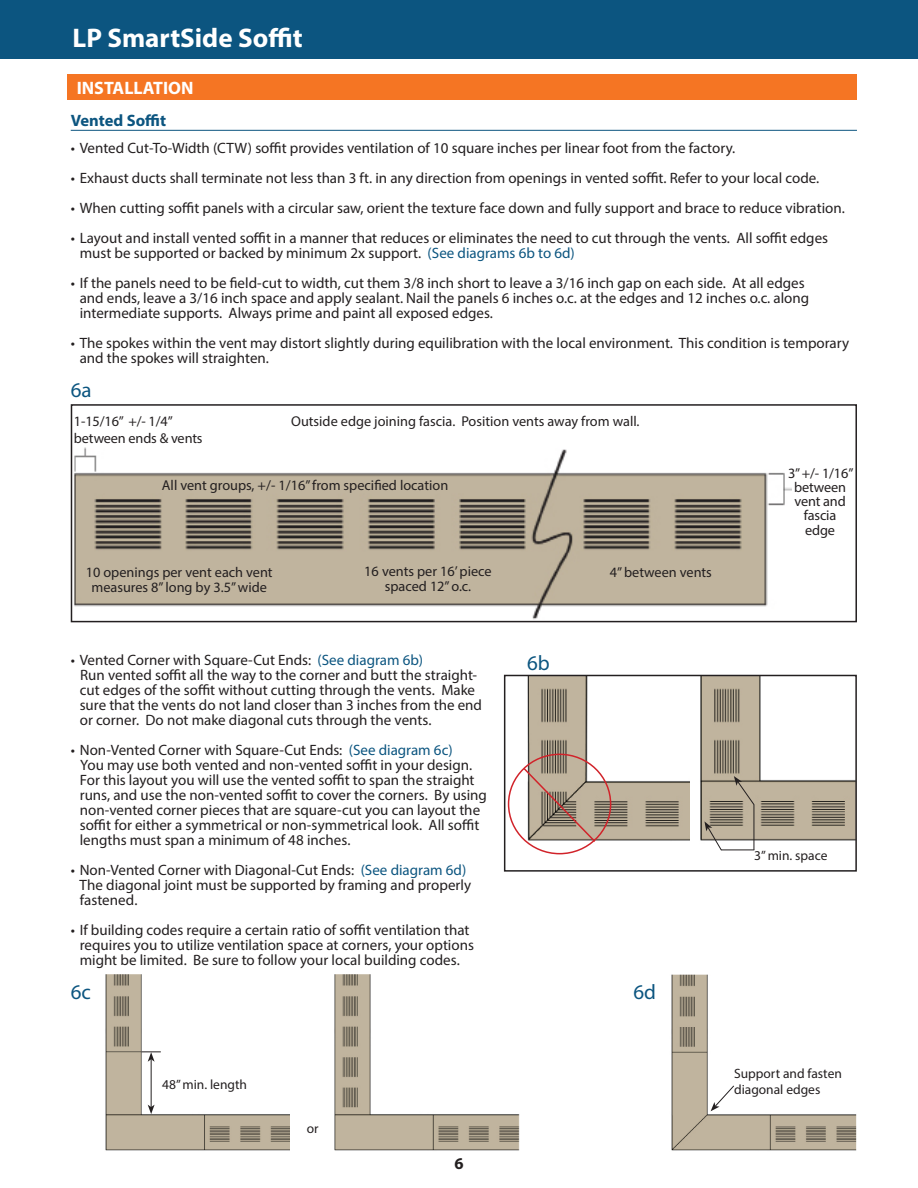
<style>
.page{position:relative;width:918px;height:1188px;background:#fff}
.page>*{position:absolute;margin:0;border:0;box-sizing:border-box;transform-origin:0 0}
.t1{font:700 27px "Myriad Pro";color:#fff}
.t2{font:21px "Myriad Pro";color:#0c5580}
.t3{font:700 18px "Myriad Pro";color:#fff}
.t4{font:700 16.5px "Myriad Pro";color:#0c5580}
.t5{font:700 16.5px "Myriad Pro";color:#231f20}
.t6{font:15px/15px "Myriad Pro";color:#231f20}
.t7{font:14.25px/14.2px "Myriad Pro";color:#231f20;text-align:center}
.t8{font:13.5px/16.2px "Myriad Pro";color:#231f20}
.s1{color:#0c5580}
</style>
<div class="page">
<div style="left:0;top:0;width:918px;height:58px;background:#0c5580"></div>
<div style="left:68px;top:74px;width:789px;height:26px;background:#f57523"></div>
<hr style="left:71px;top:130px;width:786px;height:1px;background:#0c5580">
<img style="left:74px;top:447px;width:718px;height:172px">
<div style="left:71px;top:404px;width:786px;height:218px;border:2px solid #231f20"></div>
<img style="left:527px;top:678px;width:162px;height:163px">
<img style="left:700px;top:678px;width:154px;height:165px">
<img style="left:105px;top:974px;width:184px;height:177px">
<img style="left:334px;top:974px;width:186px;height:177px">
<img style="left:671px;top:974px;width:185px;height:177px">
<svg style="left:704px;top:821px;width:18px;height:30px"></svg>
<hr style="left:721px;top:850px;width:33px;height:1px;background:#231f20">
<hr style="left:754px;top:804px;width:1px;height:46px;background:#231f20">
<div style="left:508px;top:754px;width:103px;height:100px;border:2px solid #d1232a;border-radius:50%"></div>
<svg style="left:522px;top:766px;width:75px;height:77px;background:#b3a494"></svg>
<hr style="left:151px;top:1059px;width:1px;height:48px;background:#231f20">
<svg style="left:148px;top:1105px;width:7px;height:9px"></svg>
<svg style="left:141px;top:1051px;width:20px;height:11px"></svg>
<svg style="left:711px;top:1085px;width:24px;height:26px"></svg>
<svg style="left:734px;top:776px;width:21px;height:30px"></svg>
<div style="left:504px;top:675px;width:353px;height:197px;border:2px solid #231f20"></div>
<p class="t1" style="left:73px;top:20px;width:232px">LP SmartSide Soffit</p>
<p class="t1" style="left:73px;top:32px;width:178px">TRIM &amp; FASCIA</p>
<p class="t3" style="left:77px;top:76px;width:118px">INSTALLATION</p>
<p class="t4" style="left:71px;top:109px;width:97px">Vented Soffit</p>
<p class="t6" style="left:71px;top:140px;width:666px">• Vented Cut-To-Width (CTW) soffit provides ventilation of 10 square inches per linear foot from the factory.</p>
<p class="t6" style="left:71px;top:170px;width:750px">• Exhaust ducts shall terminate not less than 3 ft. in any direction from openings in vented soffit. Refer to your local code.</p>
<p class="t6" style="left:71px;top:200px;width:776px">• When cutting soffit panels with a circular saw, orient the texture face down and fully support and brace to reduce vibration.</p>
<p class="t6" style="left:80px;top:230px;width:750px;text-indent:-9px">• Layout and install vented soffit in a manner that reduces or eliminates the need to cut through the vents. All soffit edges must be supported or backed by minimum 2x support. <span class="s1">(See diagrams 6b to 6d)</span></p>
<p class="t6" style="left:80px;top:275px;width:731px;text-indent:-9px">• If the panels need to be field-cut to width, cut them 3/8 inch short to leave a 3/16 inch gap on each side. At all edges and ends, leave a 3/16 inch space and apply sealant. Nail the panels 6 inches o.c. at the edges and 12 inches o.c. along intermediate supports. Always prime and paint all exposed edges.</p>
<p class="t6" style="left:80px;top:335px;width:771px;text-indent:-9px">• The spokes within the vent may distort slightly during equilibration with the local environment. This condition is temporary and the spokes will straighten.</p>
<p class="t2" style="left:71px;top:377px;width:22px">6a</p>
<p class="t7" style="left:74px;top:414px;width:100px">1-15/16” +/- 1/4”</p>
<p class="t7" style="left:291px;top:414px;width:350px">Outside edge joining fascia. Position vents away from wall.</p>
<p class="t7" style="left:74px;top:431px;width:130px">between ends &amp; vents</p>
<p class="t7" style="left:162px;top:478px;width:288px">All vent groups, +/- 1/16” from specified location</p>
<p class="t7" style="left:86px;top:564px;width:188px;line-height:15.6px">10 openings per vent each vent measures 8” long by 3.5” wide</p>
<p class="t7" style="left:364px;top:563px;width:129px;line-height:15.6px">16 vents per 16’ piece spaced 12” o.c.</p>
<p class="t7" style="left:610px;top:564px;width:104px">4” between vents</p>
<p class="t6" style="left:71px;top:652px;width:354px">• Vented Corner with Square-Cut Ends: <span class="s1">(See diagram 6b)</span></p>
<p class="t6" style="left:80px;top:667px;width:404px">Run vented soffit all the way to the corner and butt the straight&shy;cut edges of the soffit without cutting through the vents. Make sure that the vents do not land closer than 3 inches from the end or corner. Do not make diagonal cuts through the vents.</p>
<p class="t6" style="left:71px;top:742px;width:383px">• Non-Vented Corner with Square-Cut Ends: <span class="s1">(See diagram 6c)</span></p>
<p class="t6" style="left:80px;top:757px;width:409px">You may use both vented and non-vented soffit in your design.<br>For this layout you will use the vented soffit to span the straight runs, and use the non-vented soffit to cover the corners. By using non-vented corner pieces that are square-cut you can layout the soffit for either a symmetrical or non-symmetrical look. All soffit lengths must span a minimum of 48 inches.</p>
<p class="t6" style="left:71px;top:862px;width:397px">• Non-Vented Corner with Diagonal-Cut Ends: <span class="s1">(See diagram 6d)</span></p>
<p class="t6" style="left:80px;top:877px;width:393px">The diagonal joint must be supported by framing and properly fastened.</p>
<p class="t6" style="left:80px;top:922px;width:396px;text-indent:-9px">• If building codes require a certain ratio of soffit ventilation that requires you to utilize ventilation space at corners, your options might be limited. Be sure to follow your local building codes.</p>
<p class="t2" style="left:527px;top:650px;width:24px">6b</p>
<p class="t2" style="left:71px;top:979px;width:22px">6c</p>
<p class="t2" style="left:633px;top:979px;width:24px">6d</p>
<p class="t7" style="left:788px;top:465px;width:67px">3” +/- 1/16” between vent and fascia edge</p>
<p class="t8" style="left:754px;top:847px;width:75px">3” min. space</p>
<p class="t8" style="left:162px;top:1076px;width:86px">48” min. length</p>
<p class="t8" style="left:734px;top:1065px;width:109px">Support and fasten diagonal edges</p>
<p class="t8" style="left:307px;top:1120px;width:13px">or</p>
<p class="t5" style="left:454px;top:1153px;width:11px">6</p>
</div>
